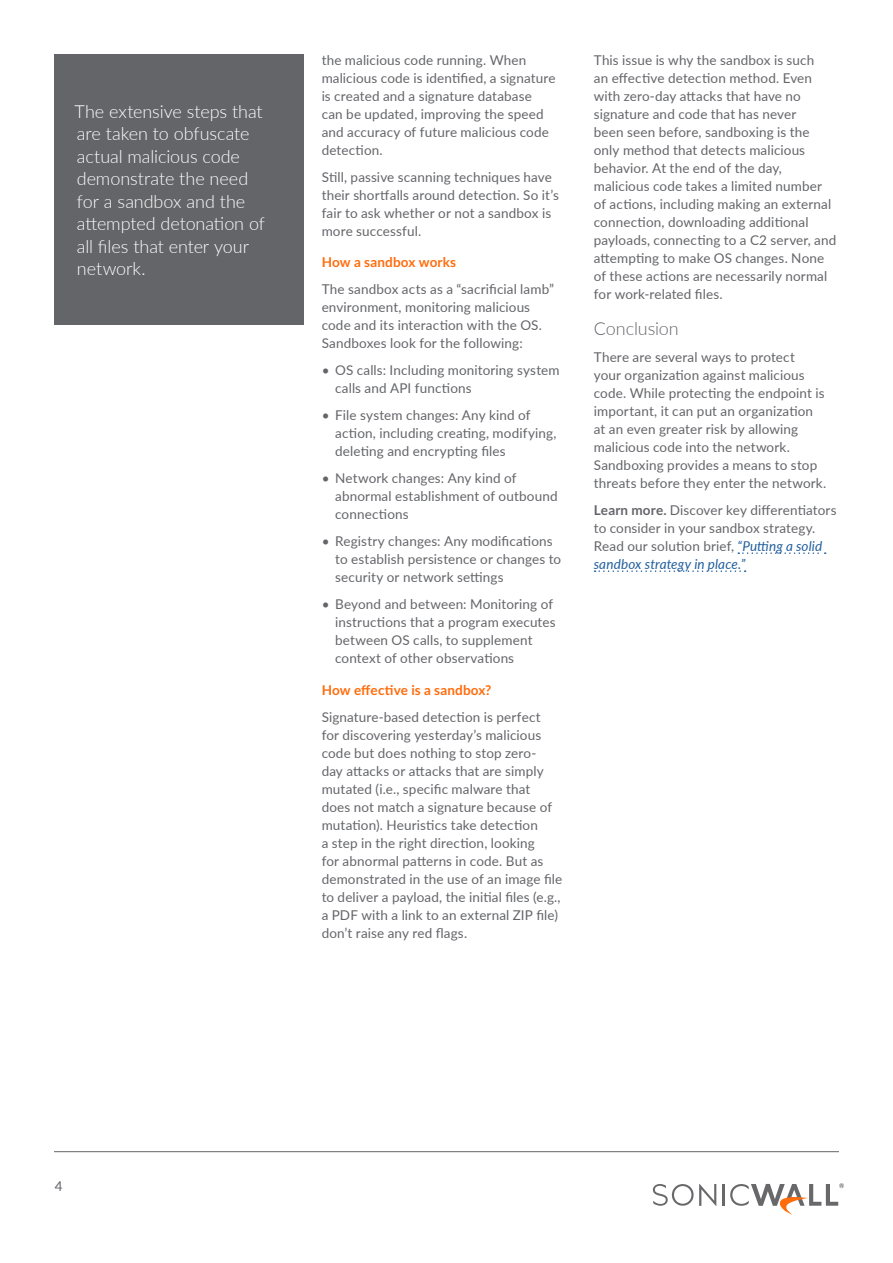
<style>
.page{position:relative;width:893px;height:1263px;background:#fff}
.page>*{position:absolute;margin:0;border:0;box-sizing:border-box;transform-origin:0 0}
.t1{font:300 18px/22.5px "Lato";letter-spacing:-.005em;color:#fff}
.t2{font:300 18px "Lato";letter-spacing:-.01em;color:#646569}
.t3{font:13.5px/18px "Lato";letter-spacing:.01em;color:#646569}
.t4{font:700 13.5px "Lato";letter-spacing:.015em;color:#ff6c0c}
.s1{font-weight:700}
.s2{font-style:italic;color:#215e9e}
</style>
<div class="page">
<hr style="left:722px;top:1184px;width:2px;height:22px;background:#68686b">
<svg style="left:653px;top:1184px;width:63px;height:22px"></svg>
<svg style="left:730px;top:1183px;width:114px;height:32px"></svg>
<hr style="left:54px;top:1151px;width:785px;height:1px;background:#646569">
<svg style="left:738px;top:552px;width:88px;height:2px"></svg>
<svg style="left:595px;top:570px;width:151px;height:2px"></svg>
<div style="left:54px;top:54px;width:250px;height:271px;background:#646569"></div>
<h1 class="t1" style="left:75px;top:99px;width:192px">The extensive steps that are taken to obfuscate actual malicious code demonstrate the need for a sandbox and the attempted detonation of all files that enter your network.</h1>
<p class="t3" style="left:322px;top:50px;width:235px">the malicious code running. When malicious code is identified, a signature is created and a signature database can be updated, improving the speed and accuracy of future malicious code detection.</p>
<p class="t3" style="left:322px;top:167px;width:239px">Still, passive scanning techniques have their shortfalls around detection. So it’s fair to ask whether or not a sandbox is more successful.</p>
<p class="t4" style="left:322px;top:252px;width:136px">How a sandbox works</p>
<p class="t3" style="left:322px;top:280px;width:234px">The sandbox acts as a “sacrificial lamb” environment, monitoring malicious code and its interaction with the OS.<br>Sandboxes look for the following:</p>
<p class="t3" style="left:335px;top:361px;width:226px;text-indent:-14px">• OS calls: Including monitoring system calls and API functions</p>
<p class="t3" style="left:335px;top:406px;width:223px;text-indent:-14px">• File system changes: Any kind of action, including creating, modifying, deleting and encrypting files</p>
<p class="t3" style="left:335px;top:469px;width:224px;text-indent:-14px">• Network changes: Any kind of abnormal establishment of outbound connections</p>
<p class="t3" style="left:335px;top:532px;width:228px;text-indent:-14px">• Registry changes: Any modifications to establish persistence or changes to security or network settings</p>
<p class="t3" style="left:335px;top:595px;width:222px;text-indent:-14px">• Beyond and between: Monitoring of instructions that a program executes between OS calls, to supplement context of other observations</p>
<p class="t4" style="left:322px;top:680px;width:171px">How effective is a sandbox?</p>
<p class="t3" style="left:322px;top:707px;width:242px">Signature-based detection is perfect<br>for discovering yesterday’s malicious code but does nothing to stop zero-<br>day attacks or attacks that are simply mutated (i.e., specific malware that does not match a signature because of mutation). Heuristics take detection<br>a step in the right direction, looking<br>for abnormal patterns in code. But as demonstrated in the use of an image file to deliver a payload, the initial files (e.g., a PDF with a link to an external ZIP file) don’t raise any red flags.</p>
<p class="t3" style="left:594px;top:50px;width:244px">This issue is why the sandbox is such<br>an effective detection method. Even with zero-day attacks that have no signature and code that has never<br>been seen before, sandboxing is the only method that detects malicious behavior. At the end of the day, malicious code takes a limited number of actions, including making an external connection, downloading additional payloads, connecting to a C2 server, and attempting to make OS changes. None of these actions are necessarily normal for work-related files.</p>
<h1 class="t2" style="left:594px;top:316px;width:86px">Conclusion</h1>
<p class="t3" style="left:594px;top:347px;width:234px">There are several ways to protect<br>your organization against malicious code. While protecting the endpoint is important, it can put an organization at an even greater risk by allowing malicious code into the network.<br>Sandboxing provides a means to stop threats before they enter the network.</p>
<p class="t3" style="left:594px;top:500px;width:244px"><span class="s1">Learn more.</span> Discover key differentiators to consider in your sandbox strategy.<br>Read our solution brief, <span class="s2">“Putting a solid sandbox strategy in place.”</span></p>
<p class="t3" style="left:55px;top:1176px;width:9px">4</p>
</div>
